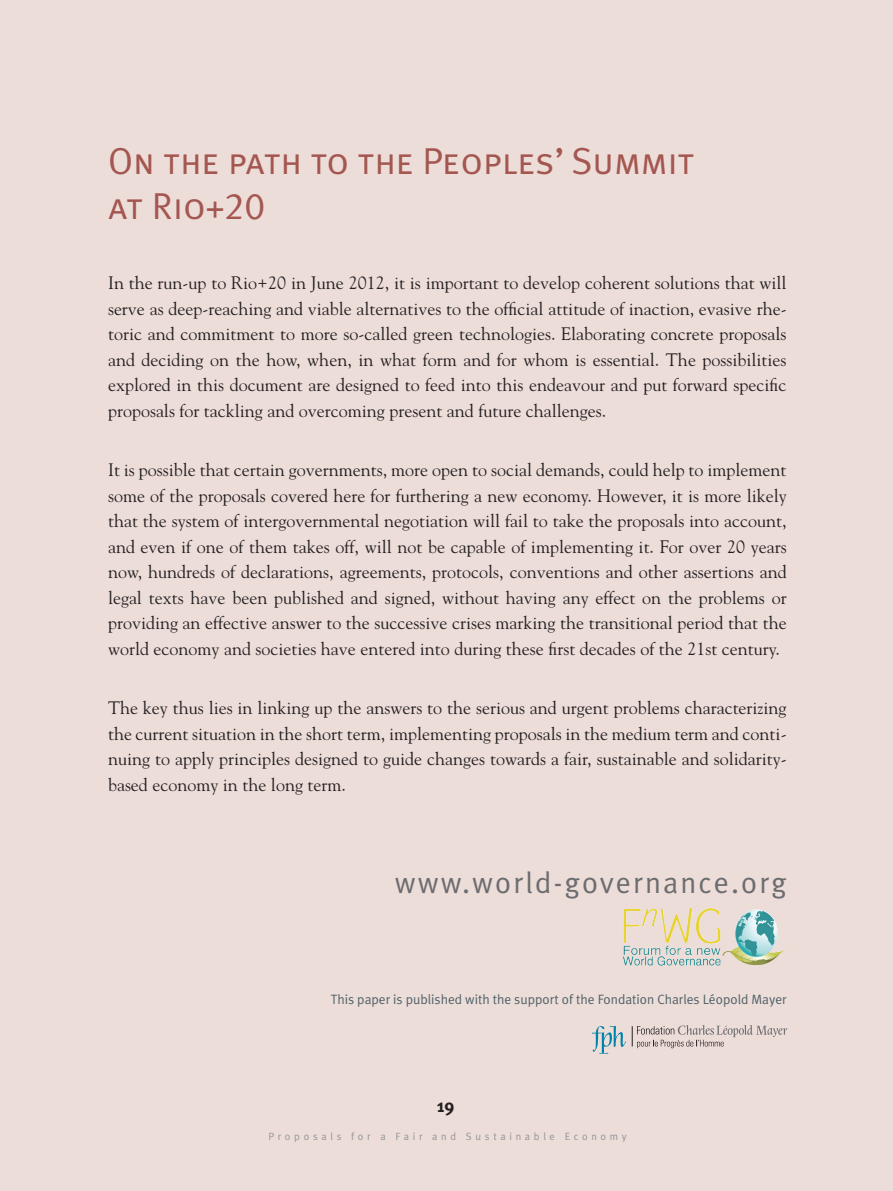
<style>
.page{position:relative;width:893px;height:1191px;background:#edddd9}
.page>*{position:absolute;margin:0;border:0;box-sizing:border-box;transform-origin:0 0}
.t1{font:37.5px/45px "Meta Plus Normal Caps";color:#a45751}
.t2{font:30px "Meta Plus Normal";letter-spacing:.07em;color:#6c6d70}
.t3{font:18px/25.5px "Goudy";color:#231f20;text-align:justify}
.t4{font:700 18px "Meta Plus";color:#231f20}
.t5{font:13.5px "Meta Plus Normal";color:#4e6169}
.t6{font:10.5px "Meta Plus Normal";letter-spacing:.35em;color:#939598}
</style>
<div class="page">
<img style="left:623px;top:908px;width:162px;height:58px">
<svg style="left:632px;top:1025px;width:155px;height:23px"></svg>
<svg style="left:592px;top:1026px;width:34px;height:27px"></svg>
<h1 class="t1" style="left:108px;top:138px;width:588px">On the path to the Peoples’ Summit at Rio+20</h1>
<p class="t3" style="left:108px;top:269px;width:680px">In the run-up to Rio+20 in June 2012, it is important to develop coherent solutions that will serve as deep-reaching and viable alternatives to the official attitude of inaction, evasive rhe&shy;toric and commitment to more so-called green technologies. Elaborating concrete proposals and deciding on the how, when, in what form and for whom is essential. The possibilities explored in this document are designed to feed into this endeavour and put forward specific proposals for tackling and overcoming present and future challenges.</p>
<p class="t3" style="left:108px;top:456px;width:680px">It is possible that certain governments, more open to social demands, could help to implement some of the proposals covered here for furthering a new economy. However, it is more likely that the system of intergovernmental negotiation will fail to take the proposals into account, and even if one of them takes off, will not be capable of implementing it. For over 20 years now, hundreds of declarations, agreements, protocols, conventions and other assertions and legal texts have been published and signed, without having any effect on the problems or providing an effective answer to the successive crises marking the transitional period that the world economy and societies have entered into during these first decades of the 21st century.</p>
<p class="t3" style="left:108px;top:694px;width:680px">The key thus lies in linking up the answers to the serious and urgent problems characterizing the current situation in the short term, implementing proposals in the medium term and conti&shy;nuing to apply principles designed to guide changes towards a fair, sustainable and solidarity&shy;based economy in the long term.</p>
<h2 class="t2" style="left:395px;top:865px;width:393px">www.world-governance.org</h2>
<p class="t5" style="left:331px;top:991px;width:457px">This paper is published with the support of the Fondation Charles Léopold Mayer</p>
<p class="t4" style="left:437px;top:1095px;width:18px">19</p>
<p class="t6" style="left:269px;top:1130px;width:360px">Proposals for a Fair and Sustainable Economy</p>
</div>
